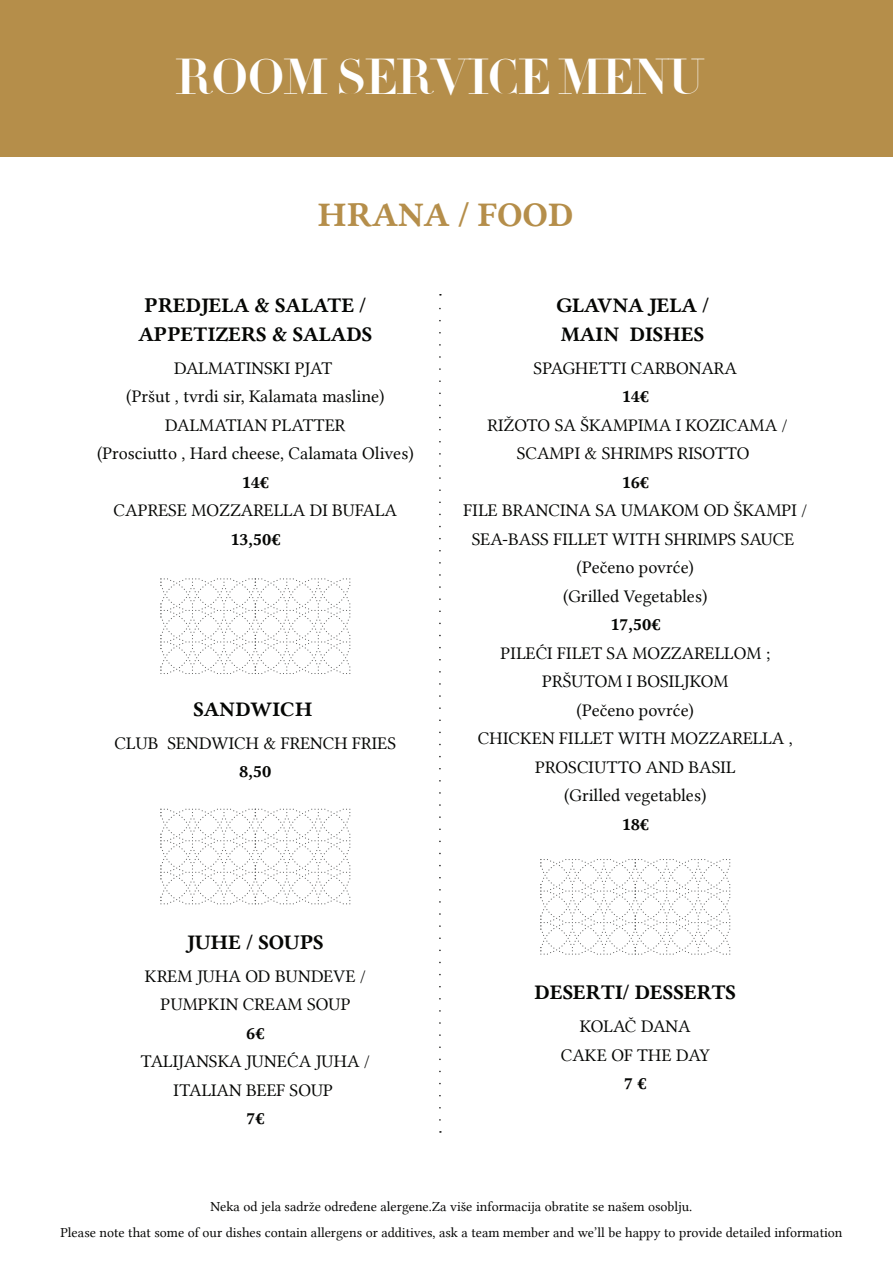
<style>
.page{position:relative;width:893px;height:1263px;background:#fff}
.page>*{position:absolute;margin:0;border:0;box-sizing:border-box;transform-origin:0 0}
.t1{font:43.5px "Perla Alternate";color:#fff}
.t2{font:34.95px "Lin Libertine B";color:#b58e4a}
.t3{font:21px/28.5px "Lin Libertine B";color:#050604}
.t4{font:18px/28.5px "Lin Libertine";color:#050604;text-align:center}
.t5{font:18px "Lin Libertine B";color:#050604}
.t6{font:13.95px/25.7px "Lin Libertine";color:#050504;text-align:center}
</style>
<div class="page">
<div style="left:0;top:0;width:893px;height:157px;background:#b58e4a"></div>
<svg style="left:439px;top:294px;width:2px;height:826px"></svg>
<svg style="left:540px;top:859px;width:190px;height:96px"></svg>
<svg style="left:160px;top:809px;width:190px;height:95px"></svg>
<svg style="left:160px;top:578px;width:190px;height:96px"></svg>
<h1 class="t1" style="left:176px;top:47px;width:529px">ROOM SERVICE MENU</h1>
<h2 class="t2" style="left:318px;top:190px;width:257px">HRANA / FOOD</h2>
<p class="t3" style="left:138px;top:291px;width:236px">PREDJELA &amp; SALATE /<br>APPETIZERS &amp; SALADS</p>
<p class="t4" style="left:97px;top:354px;width:318px">DALMATINSKI PJAT<br>(Pršut , tvrdi sir, Kalamata masline)<br>DALMATIAN PLATTER<br>(Prosciutto , Hard cheese, Calamata Olives)</p>
<p class="t5" style="left:241px;top:470px;width:29px">14€</p>
<p class="t4" style="left:114px;top:496px;width:285px">CAPRESE MOZZARELLA DI BUFALA</p>
<p class="t5" style="left:230px;top:527px;width:52px">13,50€</p>
<p class="t3" style="left:193px;top:694px;width:120px">SANDWICH</p>
<p class="t4" style="left:115px;top:729px;width:283px">CLUB SENDWICH &amp; FRENCH FRIES</p>
<p class="t5" style="left:239px;top:759px;width:34px">8,50</p>
<p class="t3" style="left:187px;top:927px;width:138px">JUHE / SOUPS</p>
<p class="t4" style="left:145px;top:961px;width:222px">KREM JUHA OD BUNDEVE /<br>PUMPKIN CREAM SOUP</p>
<p class="t5" style="left:246px;top:1020px;width:20px">6€</p>
<p class="t4" style="left:141px;top:1047px;width:230px">TALIJANSKA JUNEĆA JUHA /<br>ITALIAN BEEF SOUP</p>
<p class="t5" style="left:246px;top:1106px;width:20px">7€</p>
<p class="t3" style="left:556px;top:291px;width:154px">GLAVNA JELA /<br>MAIN DISHES</p>
<p class="t4" style="left:534px;top:354px;width:205px">SPAGHETTI CARBONARA</p>
<p class="t5" style="left:621px;top:384px;width:29px">14€</p>
<p class="t4" style="left:488px;top:411px;width:301px">RIŽOTO SA ŠKAMPIMA I KOZICAMA /<br>SCAMPI &amp; SHRIMPS RISOTTO</p>
<p class="t5" style="left:621px;top:470px;width:29px">16€</p>
<p class="t4" style="left:463px;top:496px;width:345px">FILE BRANCINA SA UMAKOM OD ŠKAMPI /<br>SEA-BASS FILLET WITH SHRIMPS SAUCE (Pečeno povrće)<br>(Grilled Vegetables)</p>
<p class="t5" style="left:610px;top:612px;width:52px">17,50€</p>
<p class="t4" style="left:478px;top:639px;width:316px">PILEĆI FILET SA MOZZARELLOM ;<br>PRŠUTOM I BOSILJKOM<br>(Pečeno povrće)<br>CHICKEN FILLET WITH MOZZARELLA ,<br>PROSCIUTTO AND BASIL<br>(Grilled vegetables)</p>
<p class="t5" style="left:621px;top:812px;width:29px">18€</p>
<p class="t3" style="left:535px;top:978px;width:203px">DESERTI/ DESSERTS</p>
<p class="t4" style="left:561px;top:1012px;width:151px">KOLAČ DANA<br>CAKE OF THE DAY</p>
<p class="t5" style="left:624px;top:1071px;width:25px">7 €</p>
<p class="t6" style="left:60px;top:1194px;width:784px">Neka od jela sadrže određene alergene.Za više informacija obratite se našem osoblju.<br>Please note that some of our dishes contain allergens or additives, ask a team member and we’ll be happy to provide detailed information</p>
</div>
